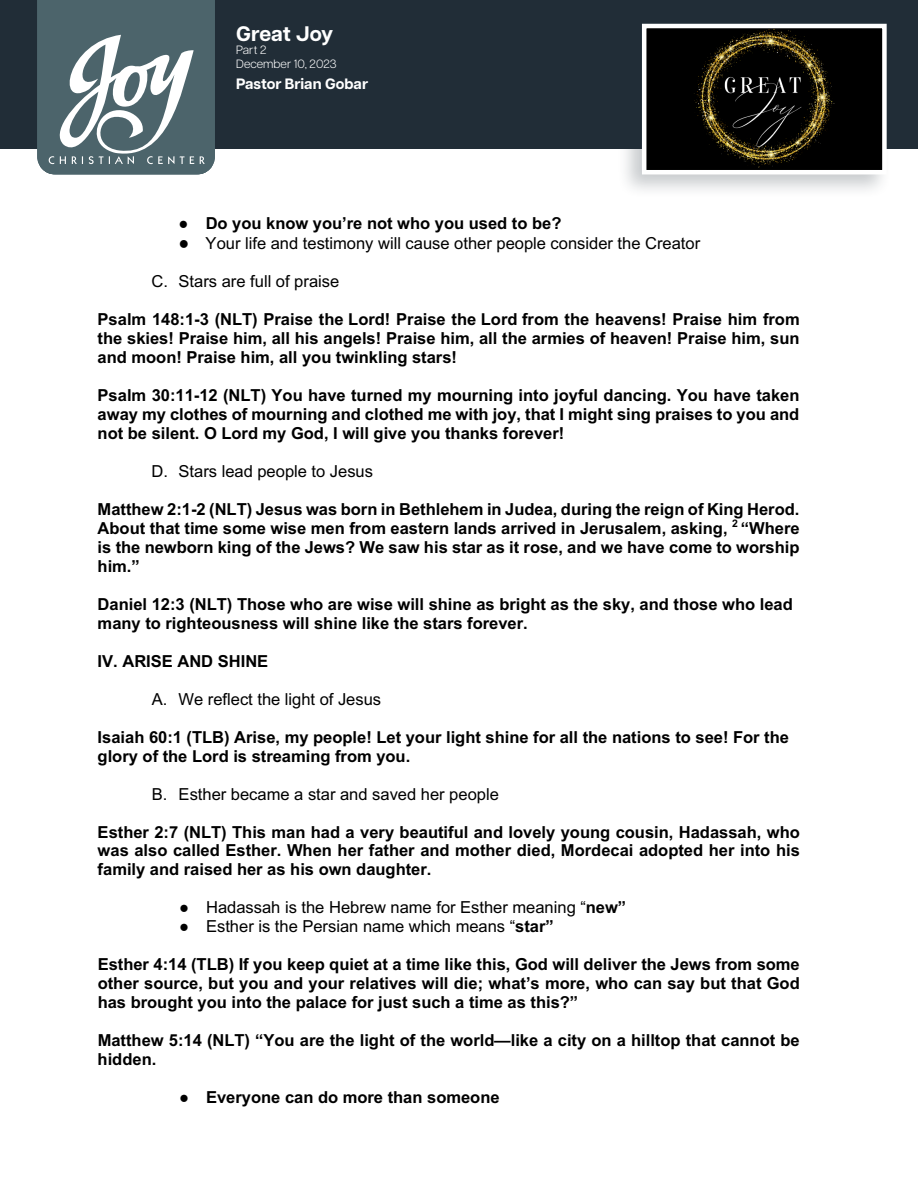
<style>
.page{position:relative;width:918px;height:1188px;background:#fff}
.page>*{position:absolute;margin:0;border:0;box-sizing:border-box;transform-origin:0 0}
.t1{font:700 21px "Articulat CF";letter-spacing:-.01em;color:#fff}
.t2{font:700 16.5px/19px "Arial";color:#000;text-align:justify}
.t3{font:16.5px "Arial";color:#000}
.t4{font:700 15px "Articulat CF";color:#fff}
.t5{font:300 12px/13.5px "Articulat CF";color:#fff}
.s1{font-family:"Times New Roman";font-weight:400}
.s2{font-family:"Times New Roman";font-size:18px}
.s3{font-family:"Times New Roman"}
.s4{font-weight:700}
</style>
<div class="page">
<div style="left:0;top:0;width:918px;height:149px;background:#212d37"></div>
<div style="left:617px;top:18px;width:276px;height:181px;background:#212d37;opacity:.25"></div>
<svg style="left:640px;top:22px;width:249px;height:155px;background:#2b2a24"></svg>
<svg style="left:37px;top:0;width:178px;height:174px;background:#6c7f85"></svg>
<p class="t1" style="left:236px;top:18px;width:98px">Great Joy</p>
<p class="t5" style="left:236px;top:42px;width:102px">Part 2<br>December 10, 2023</p>
<p class="t4" style="left:236px;top:72px;width:133px">Pastor Brian Gobar</p>
<p class="t2" style="left:179px;top:214px;width:384px"><span class="s1">●</span> Do you know you’re not who you used to be?</p>
<p class="t3" style="left:179px;top:232px;width:523px"><span class="s2">●</span> Your life and testimony will cause other people consider the Creator</p>
<p class="t3" style="left:152px;top:270px;width:189px">C. Stars are full of praise</p>
<p class="t2" style="left:98px;top:310px;width:704px">Psalm 148:1-3 (NLT) Praise the Lord! Praise the Lord from the heavens! Praise him from the skies! Praise him, all his angels! Praise him, all the armies of heaven! Praise him, sun and moon! Praise him, all you twinkling stars!</p>
<p class="t2" style="left:98px;top:386px;width:703px">Psalm 30:11-12 (NLT) You have turned my mourning into joyful dancing. You have taken away my clothes of mourning and clothed me with joy, that I might sing praises to you and not be silent. O Lord my God, I will give you thanks forever!</p>
<p class="t3" style="left:152px;top:460px;width:223px">D. Stars lead people to Jesus</p>
<p class="t2" style="left:98px;top:500px;width:704px">Matthew 2:1-2 (NLT) Jesus was born in Bethlehem in Judea, during the reign of King Herod.<br>About that time some wise men from eastern lands arrived in Jerusalem, asking, <sup>2</sup> “Where is the newborn king of the Jews? We saw his star as it rose, and we have come to worship him.”</p>
<p class="t2" style="left:98px;top:595px;width:697px">Daniel 12:3 (NLT) Those who are wise will shine as bright as the sky, and those who lead many to righteousness will shine like the stars forever.</p>
<p class="t2" style="left:98px;top:652px;width:172px">IV. ARISE AND SHINE</p>
<p class="t3" style="left:152px;top:688px;width:231px">A. We reflect the light of Jesus</p>
<p class="t2" style="left:98px;top:728px;width:693px">Isaiah 60:1 (TLB) Arise, my people! Let your light shine for all the nations to see! For the glory of the Lord is streaming from you.</p>
<p class="t3" style="left:152px;top:782px;width:349px">B. Esther became a star and saved her people</p>
<p class="t2" style="left:98px;top:823px;width:704px">Esther 2:7 (NLT) This man had a very beautiful and lovely young cousin, Hadassah, who was also called Esther. When her father and mother died, Mordecai adopted her into his family and raised her as his own daughter.</p>
<p class="t3" style="left:179px;top:896px;width:449px"><span class="s3">●</span> Hadassah is the Hebrew name for Esther meaning “<span class="s4">new”</span></p>
<p class="t3" style="left:179px;top:915px;width:376px"><span class="s3">●</span> Esther is the Persian name which means “<span class="s4">star”</span></p>
<p class="t2" style="left:98px;top:955px;width:704px">Esther 4:14 (TLB) If you keep quiet at a time like this, God will deliver the Jews from some other source, but you and your relatives will die; what’s more, who can say but that God has brought you into the palace for just such a time as this?”</p>
<p class="t2" style="left:98px;top:1031px;width:704px">Matthew 5:14 (NLT) “You are the light of the world—like a city on a hilltop that cannot be hidden.</p>
<p class="t2" style="left:179px;top:1088px;width:322px"><span class="s1">●</span> Everyone can do more than someone</p>
</div>
